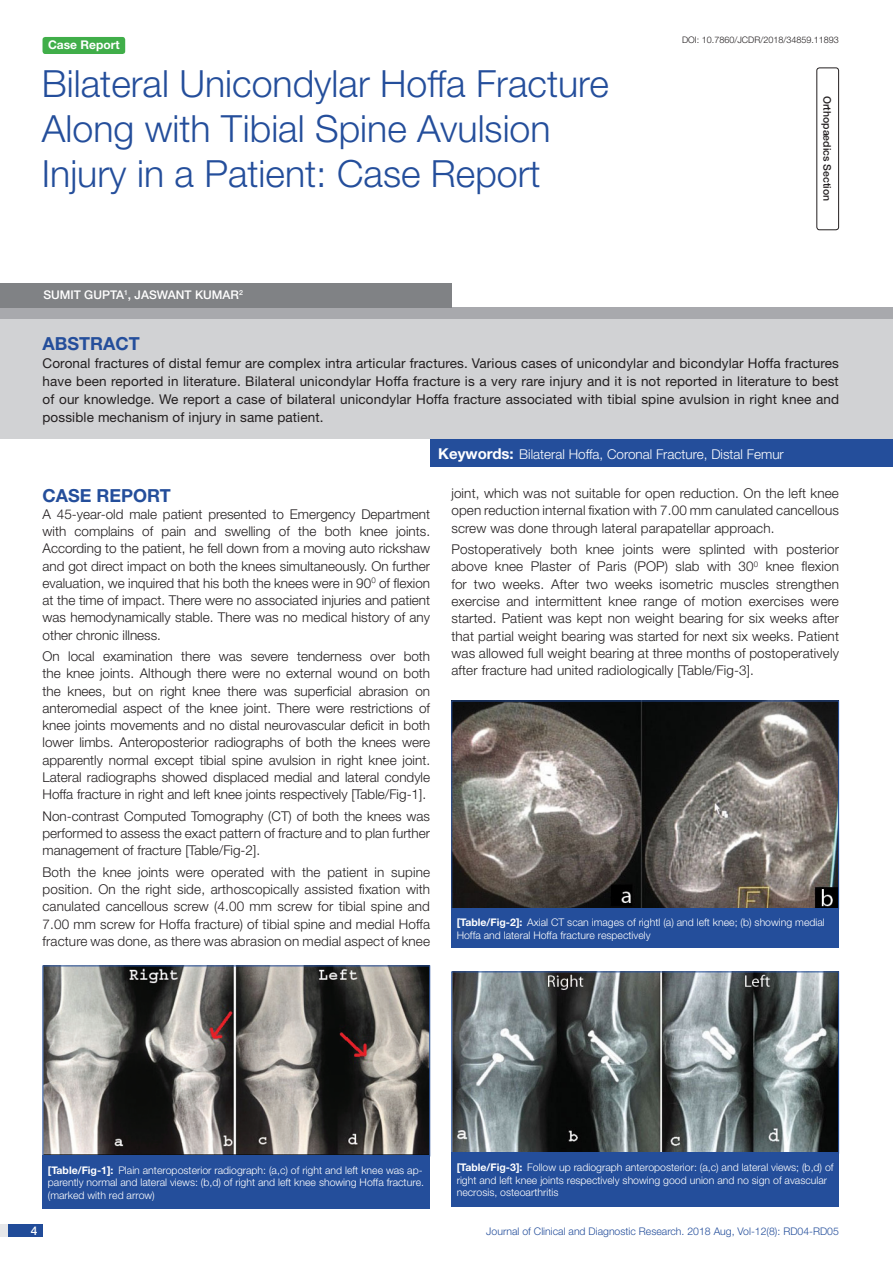
<style>
.page{position:relative;width:893px;height:1263px;background:#fff}
.page>*{position:absolute;margin:0;border:0;box-sizing:border-box;transform-origin:0 0}
.t1{font:300 37.5px/45px "Helvetica Neue";color:#244e9b}
.Heading{font:700 18px "Helvetica Neue";color:#244e9b}
.Abstract_head{font:700 18px "Helvetica Neue";color:#244e9b}
.Body_text{font:300 13.5px/17.2px "Helvetica Neue";color:#231f20;text-align:justify}
.Abstract_Text{font:13.5px/18px "Helvetica Neue";letter-spacing:.01em;color:#231f20;text-align:justify}
.Key_words{font:300 13.5px "Helvetica Neue";color:#fff}
.Author{font:500 12px "Helvetica Neue";color:#fff}
.t2{font:700 12px "Helvetica Neue";color:#fff}
.TABLE_FIG{font:300 10.5px/12.6px "Helvetica Neue";color:#fff}
.t3{font:300 10.5px "Helvetica Neue";color:#244e9b}
.section{font:500 10.5px "Helvetica Neue";color:#231f20}
.DOI{font:300 9px "Helvetica Neue";color:#231f20}
.s1{font-weight:700;font-size:15px}
.s2{font-weight:700}
</style>
<div class="page">
<div style="left:0;top:1224px;width:43px;height:13px;background:#e6e7e9"></div>
<div style="left:8px;top:1224px;width:35px;height:13px;background:#214c99"></div>
<div style="left:43px;top:37px;width:82px;height:17px;background:#40ae49;border-radius:3px"></div>
<div style="left:816px;top:67px;width:23px;height:163px;border:1px solid #231f20;border-radius:3px"></div>
<div style="left:0;top:308px;width:893px;height:12px;background:#a8a9ad"></div>
<div style="left:0;top:320px;width:893px;height:119px;background:#d1d2d4"></div>
<div style="left:0;top:283px;width:451px;height:25px;background:#808285"></div>
<div style="left:430px;top:439px;width:463px;height:28px;background:#244e9b"></div>
<img style="left:45px;top:967px;width:383px;height:187px">
<div style="left:43px;top:965px;width:387px;height:191px;border:1px solid #244e9b"></div>
<div style="left:43px;top:1155px;width:387px;height:54px;background:#244e9b"></div>
<img style="left:453px;top:973px;width:384px;height:178px">
<div style="left:451px;top:971px;width:388px;height:182px;border:1px solid #244e9b"></div>
<div style="left:451px;top:1152px;width:388px;height:54px;background:#244e9b"></div>
<img style="left:453px;top:703px;width:384px;height:204px">
<div style="left:451px;top:701px;width:388px;height:208px;border:1px solid #244e9b"></div>
<div style="left:451px;top:908px;width:388px;height:40px;background:#244e9b"></div>
<p class="t2" style="left:48px;top:37px;width:73px">Case Report</p>
<p class="t1" style="left:42px;top:60px;width:568px">Bilateral Unicondylar Hoffa Fracture</p>
<p class="t1" style="left:42px;top:105px;width:510px">Along with Tibial Spine Avulsion<br>Injury in a Patient: Case Report</p>
<p class="Author" style="left:43px;top:288px;width:201px">SUMIT GUPTA<sup>1</sup>, JASWANT KUMAR<sup>2</sup></p>
<p class="DOI" style="left:682px;top:35px;width:158px">DOI: 10.7860/JCDR/2018/34859.11893</p>
<p class="section" style="left:834px;top:96px;width:107px;rotate:90deg">ORTHOPAEDICS SECTION</p>
<p class="Abstract_head" style="left:43px;top:333px;width:38px">Abstract</p>
<p class="Abstract_Text" style="left:43px;top:354px;width:798px">Coronal fractures of distal femur are complex intra articular fractures. Various cases of unicondylar and bicondylar Hoffa fractures have been reported in literature. Bilateral unicondylar Hoffa fracture is a very rare injury and it is not reported in literature to best of our knowledge. We report a case of bilateral unicondylar Hoffa fracture associated with tibial spine avulsion in right knee and possible mechanism of injury in same patient.</p>
<p class="Key_words" style="left:438px;top:446px;width:347px"><span class="s1">Keywords:</span> Bilateral Hoffa, Coronal Fracture, Distal Femur</p>
<p class="Heading" style="left:43px;top:484px;width:130px">CASE REPORT</p>
<p class="Body_text" style="left:43px;top:505px;width:389px">A 45-year-old male patient presented to Emergency Department with complains of pain and swelling of the both knee joints.<br>According to the patient, he fell down from a moving auto rickshaw and got direct impact on both the knees simultaneously. On further evaluation, we inquired that his both the knees were in 90<sup>0</sup> of flexion at the time of impact. There were no associated injuries and patient was hemodynamically stable. There was no medical history of any other chronic illness.</p>
<p class="Body_text" style="left:43px;top:647px;width:389px">On local examination there was severe tenderness over both the knee joints. Although there were no external wound on both the knees, but on right knee there was superficial abrasion on anteromedial aspect of the knee joint. There were restrictions of knee joints movements and no distal neurovascular deficit in both lower limbs. Anteroposterior radiographs of both the knees were apparently normal except tibial spine avulsion in right knee joint.<br>Lateral radiographs showed displaced medial and lateral condyle Hoffa fracture in right and left knee joints respectively [Table/Fig-1].</p>
<p class="Body_text" style="left:43px;top:807px;width:389px">Non-contrast Computed Tomography (CT) of both the knees was performed to assess the exact pattern of fracture and to plan further management of fracture [Table/Fig-2].</p>
<p class="Body_text" style="left:43px;top:863px;width:389px">Both the knee joints were operated with the patient in supine position. On the right side, arthoscopically assisted fixation with canulated cancellous screw (4.00 mm screw for tibial spine and 7.00 mm screw for Hoffa fracture) of tibial spine and medial Hoffa fracture was done, as there was abrasion on medial aspect of knee</p>
<p class="Body_text" style="left:451px;top:484px;width:389px">joint, which was not suitable for open reduction. On the left knee open reduction internal fixation with 7.00 mm canulated cancellous screw was done through lateral parapatellar approach.</p>
<p class="Body_text" style="left:451px;top:540px;width:389px">Postoperatively both knee joints were splinted with posterior above knee Plaster of Paris (POP) slab with 30<sup>0</sup> knee flexion for two weeks. After two weeks isometric muscles strengthen exercise and intermittent knee range of motion exercises were started. Patient was kept non weight bearing for six weeks after that partial weight bearing was started for next six weeks. Patient was allowed full weight bearing at three months of postoperatively after fracture had united radiologically [Table/Fig-3].</p>
<p class="TABLE_FIG" style="left:457px;top:916px;width:370px"><span class="s2">[Table/Fig-2]:</span> Axial CT scan images of rightl (a) and left knee; (b) showing medial<br>Hoffa and lateral Hoffa fracture respectively</p>
<p class="TABLE_FIG" style="left:48px;top:1163px;width:378px"><span class="s2">[Table/Fig-1]:</span> Plain anteroposterior radiograph: (a,c) of right and left knee was ap&shy;parently normal and lateral views: (b,d) of right and left knee showing Hoffa fracture. (marked with red arrow)</p>
<p class="TABLE_FIG" style="left:457px;top:1161px;width:378px"><span class="s2">[Table/Fig-3]:</span> Follow up radiograph anteroposterior: (a,c) and lateral views; (b,d) of right and left knee joints respectively showing good union and no sign of avascular necrosis, osteoarthritis</p>
<p class="Author" style="left:31px;top:1223px;width:8px">4</p>
<p class="t3" style="left:486px;top:1225px;width:354px">Journal of Clinical and Diagnostic Research. 2018 Aug, Vol-12(8): RD04-RD05</p>
</div>
